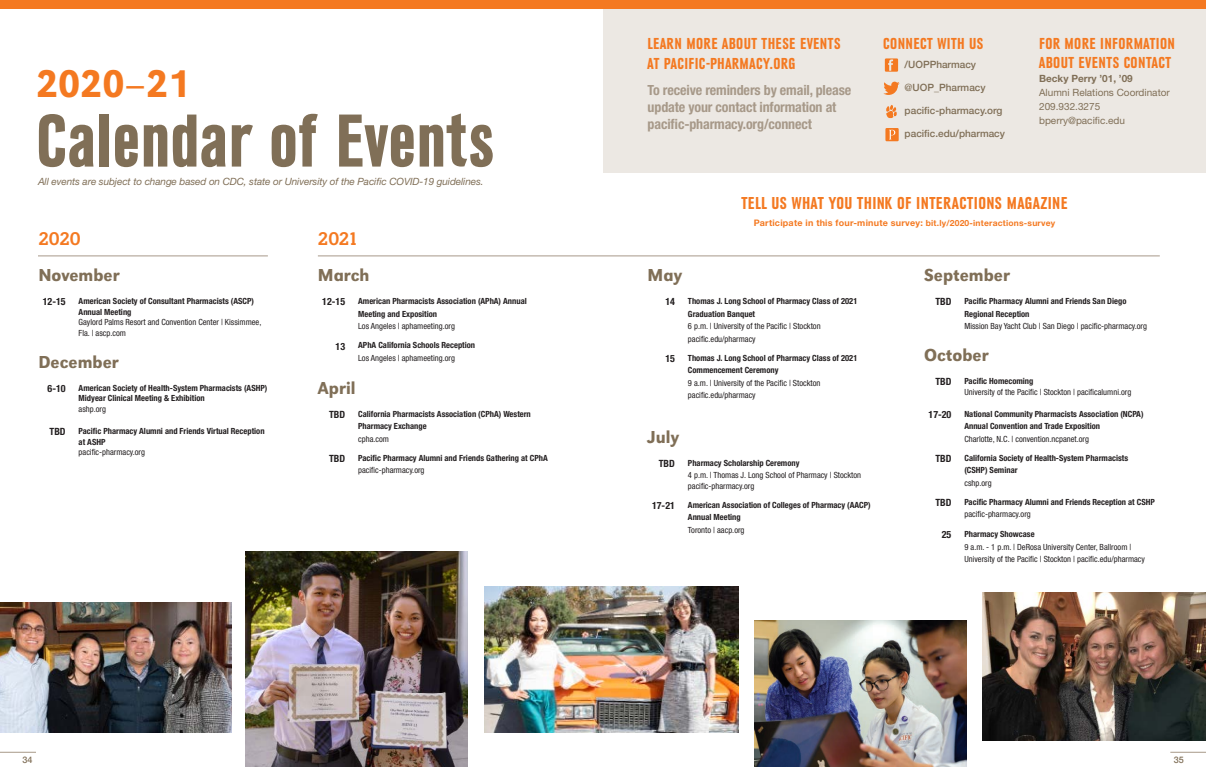
<style>
.page{position:relative;width:1206px;height:783px;background:#fff}
.page>*{position:absolute;margin:0;border:0;box-sizing:border-box;transform-origin:0 0}
.t1{font:700 78px "URW Grotesk Con";color:#806f57}
.t2{font:500 40px "URW Grotesk Nar";color:#f47921}
.t3{font:500 18px "URW Grotesk Nar";color:#806f57}
.t4{font:700 18px "URW Grotesk Con";letter-spacing:.02em;color:#f47921}
.t5{font:500 18px "Boton";letter-spacing:-.02em;color:#f47921}
.t6{font:700 16.6px/19px "URW Grotesk Con";letter-spacing:.025em;color:#f47921}
.t7{font:700 condensed 14px/17px "Helvetica Neue LT Std";letter-spacing:-.01em;color:#a79989}
.t8{font:italic 10px "Helvetica Neue LT Std";letter-spacing:-.01em;color:#806f57}
.t9{font:500 10px "Helvetica Neue";color:#806f57}
.t10{font:10px/14px "Helvetica Neue LT Std";color:#806f57}
.t11{font:700 condensed 10px "Helvetica Neue LT Std";color:#231f20}
.t12{font:700 10px "Helvetica Neue LT Std";color:#806f57}
.t13{font:700 9px "Helvetica Neue LT Std";letter-spacing:.025em;color:#f47921}
.t14{font:500 9px "Helvetica Neue";color:#806f57}
.t15{font:700 condensed 8.5px/12.5px "Helvetica Neue LT Std";color:#231f20}
.t16{font:condensed 8.5px/12.5px "Helvetica Neue LT Std";color:#231f20}
.s1{font-size:8.5px}
</style>
<div class="page">
<div style="left:603px;top:9px;width:603px;height:163px;background:#ece8e3"></div>
<img style="left:246px;top:552px;width:222px;height:214px">
<img style="left:754px;top:620px;width:213px;height:146px">
<svg style="left:886px;top:105px;width:11px;height:13px"></svg>
<svg style="left:883px;top:82px;width:17px;height:13px"></svg>
<svg style="left:885px;top:58px;width:13px;height:14px"></svg>
<div style="left:885px;top:128px;width:13px;height:13px;background:#f47921"></div>
<svg style="left:889px;top:130px;width:6px;height:10px"></svg>
<img style="left:983px;top:593px;width:223px;height:148px">
<img style="left:485px;top:587px;width:254px;height:146px">
<div style="left:0;top:0;width:1206px;height:9px;background:#f47921"></div>
<img style="left:0;top:603px;width:232px;height:130px">
<hr style="left:38px;top:256px;width:230px;height:1px;background:#a79989">
<hr style="left:318px;top:256px;width:842px;height:1px;background:#a79989">
<hr style="left:0;top:752px;width:36px;height:1px;background:#a79989">
<hr style="left:1170px;top:752px;width:36px;height:1px;background:#a79989">
<h2 class="t2" style="left:36px;top:60px;width:156px">2020–21</h2>
<h1 class="t1" style="left:36px;top:99px;width:460px">Calendar of Events</h1>
<p class="t8" style="left:38px;top:176px;width:447px">All events are subject to change based on CDC, state or University of the Pacific COVID-19 guidelines.</p>
<h3 class="t5" style="left:38px;top:228px;width:44px">2020</h3>
<h3 class="t3" style="left:38px;top:265px;width:83px">November</h3>
<p class="t11" style="left:43px;top:296px;width:24px">12-15</p>
<p class="t15" style="left:79px;top:296px;width:177px;line-height:10.5px">American Society of Consultant Pharmacists (ASCP)<br>Annual Meeting</p>
<p class="t16" style="left:79px;top:317px;width:184px;line-height:10.5px">Gaylord Palms Resort and Convention Center | Kissimmee,<br>Fla. | ascp.com</p>
<h3 class="t3" style="left:38px;top:351px;width:82px">December</h3>
<p class="t11" style="left:48px;top:382px;width:20px">6-10</p>
<p class="t15" style="left:79px;top:383px;width:190px;line-height:10.5px">American Society of Health-System Pharmacists (ASHP)<br>Midyear Clinical Meeting &amp; Exhibition</p>
<p class="t16" style="left:79px;top:403px;width:29px">ashp.org</p>
<p class="t11" style="left:50px;top:426px;width:18px">TBD</p>
<p class="t15" style="left:79px;top:426px;width:187px;line-height:10.5px">Pacific Pharmacy Alumni and Friends Virtual Reception at ASHP</p>
<p class="t16" style="left:79px;top:446px;width:68px">pacific-pharmacy.org</p>
<h3 class="t5" style="left:318px;top:228px;width:42px">2021</h3>
<h3 class="t3" style="left:318px;top:265px;width:53px">March</h3>
<p class="t11" style="left:322px;top:296px;width:24px">12-15</p>
<p class="t15" style="left:358px;top:295px;width:170px">American Pharmacists Association (APhA) Annual<br>Meeting and Exposition</p>
<p class="t16" style="left:358px;top:320px;width:98px">Los Angeles | aphameeting.org</p>
<p class="t11" style="left:336px;top:340px;width:11px">13</p>
<p class="t15" style="left:358px;top:339px;width:119px">APhA California Schools Reception</p>
<p class="t16" style="left:358px;top:352px;width:98px">Los Angeles | aphameeting.org</p>
<h3 class="t3" style="left:318px;top:377px;width:39px">April</h3>
<p class="t11" style="left:329px;top:408px;width:18px">TBD</p>
<p class="t15" style="left:358px;top:408px;width:174px">California Pharmacists Association (CPhA) Western<br>Pharmacy Exchange</p>
<p class="t16" style="left:358px;top:433px;width:32px">cpha.com</p>
<p class="t11" style="left:329px;top:452px;width:18px">TBD</p>
<p class="t15" style="left:358px;top:452px;width:191px">Pacific Pharmacy Alumni and Friends Gathering at CPhA</p>
<p class="t16" style="left:358px;top:464px;width:68px">pacific-pharmacy.org</p>
<h3 class="t6" style="left:648px;top:34px;width:194px;line-height:20px">LEARN MORE ABOUT THESE EVENTS<br>AT PACIFIC-PHARMACY.ORG</h3>
<h3 class="t7" style="left:648px;top:81px;width:205px">To receive reminders by email, please update your contact information at pacific-pharmacy.org/connect</h3>
<h3 class="t6" style="left:883px;top:34px;width:102px">CONNECT WITH US</h3>
<p class="t9" style="left:905px;top:56px;width:73px">/UOPPharmacy</p>
<p class="t9" style="left:905px;top:79px;width:82px">@UOP_Pharmacy</p>
<p class="t9" style="left:905px;top:103px;width:99px">pacific-pharmacy.org</p>
<p class="t9" style="left:905px;top:126px;width:102px">pacific.edu/pharmacy</p>
<h3 class="t6" style="left:1039px;top:34px;width:137px">FOR MORE INFORMATION<br>ABOUT EVENTS CONTACT</h3>
<p class="t12" style="left:1039px;top:72px;width:95px">Becky Perry ’01, ’09</p>
<p class="t10" style="left:1039px;top:85px;width:132px">Alumni Relations Coordinator<br>209.932.3275 bperry@pacific.edu</p>
<h3 class="t4" style="left:741px;top:194px;width:328px">TELL US WHAT YOU THINK OF INTERACTIONS MAGAZINE</h3>
<p class="t13" style="left:754px;top:217px;width:303px">Participate in this four-minute survey: <span class="s1">bit.ly/2020-interactions-survey</span></p>
<h3 class="t3" style="left:648px;top:265px;width:36px">May</h3>
<p class="t11" style="left:665px;top:296px;width:11px">14</p>
<p class="t15" style="left:688px;top:295px;width:171px">Thomas J. Long School of Pharmacy Class of 2021<br>Graduation Banquet</p>
<p class="t16" style="left:688px;top:320px;width:134px">6 p.m. | University of the Pacific | Stockton pacific.edu/pharmacy</p>
<p class="t11" style="left:665px;top:352px;width:11px">15</p>
<p class="t15" style="left:688px;top:351px;width:171px">Thomas J. Long School of Pharmacy Class of 2021<br>Commencement Ceremony</p>
<p class="t16" style="left:688px;top:376px;width:134px">9 a.m. | University of the Pacific | Stockton pacific.edu/pharmacy</p>
<h3 class="t3" style="left:648px;top:426px;width:33px">July</h3>
<p class="t11" style="left:659px;top:457px;width:18px">TBD</p>
<p class="t15" style="left:688px;top:456px;width:113px">Pharmacy Scholarship Ceremony</p>
<p class="t16" style="left:688px;top:470px;width:175px;line-height:10.5px">4 p.m. | Thomas J. Long School of Pharmacy | Stockton pacific-pharmacy.org</p>
<p class="t11" style="left:652px;top:499px;width:24px">17-21</p>
<p class="t15" style="left:688px;top:499px;width:184px">American Association of Colleges of Pharmacy (AACP)<br>Annual Meeting</p>
<p class="t16" style="left:688px;top:524px;width:58px">Toronto | aacp.org</p>
<h3 class="t3" style="left:924px;top:265px;width:87px">September</h3>
<p class="t11" style="left:935px;top:296px;width:18px">TBD</p>
<p class="t15" style="left:964px;top:295px;width:164px">Pacific Pharmacy Alumni and Friends San Diego<br>Regional Reception</p>
<p class="t16" style="left:964px;top:320px;width:184px">Mission Bay Yacht Club | San Diego | pacific-pharmacy.org</p>
<h3 class="t3" style="left:924px;top:345px;width:66px">October</h3>
<p class="t11" style="left:935px;top:376px;width:18px">TBD</p>
<p class="t15" style="left:964px;top:375px;width:70px">Pacific Homecoming</p>
<p class="t16" style="left:964px;top:385px;width:168px">University of the Pacific | Stockton | pacificalumni.org</p>
<p class="t11" style="left:929px;top:408px;width:24px">17-20</p>
<p class="t15" style="left:964px;top:407px;width:181px">National Community Pharmacists Association (NCPA)<br>Annual Convention and Trade Exposition</p>
<p class="t16" style="left:964px;top:432px;width:126px">Charlotte, N.C. | convention.ncpanet.org</p>
<p class="t11" style="left:935px;top:452px;width:18px">TBD</p>
<p class="t15" style="left:964px;top:451px;width:165px">California Society of Health-System Pharmacists (CSHP) Seminar</p>
<p class="t16" style="left:964px;top:476px;width:29px">cshp.org</p>
<p class="t11" style="left:935px;top:496px;width:18px">TBD</p>
<p class="t15" style="left:964px;top:495px;width:192px">Pacific Pharmacy Alumni and Friends Reception at CSHP</p>
<p class="t16" style="left:964px;top:508px;width:68px">pacific-pharmacy.org</p>
<p class="t11" style="left:942px;top:529px;width:11px">25</p>
<p class="t15" style="left:964px;top:528px;width:72px">Pharmacy Showcase</p>
<p class="t16" style="left:964px;top:540px;width:182px">9 a.m. - 1 p.m. | DeRosa University Center, Ballroom |<br>University of the Pacific | Stockton | pacific.edu/pharmacy</p>
<p class="t14" style="left:22px;top:753px;width:12px">34</p>
<p class="t14" style="left:1174px;top:753px;width:12px">35</p>
</div>
